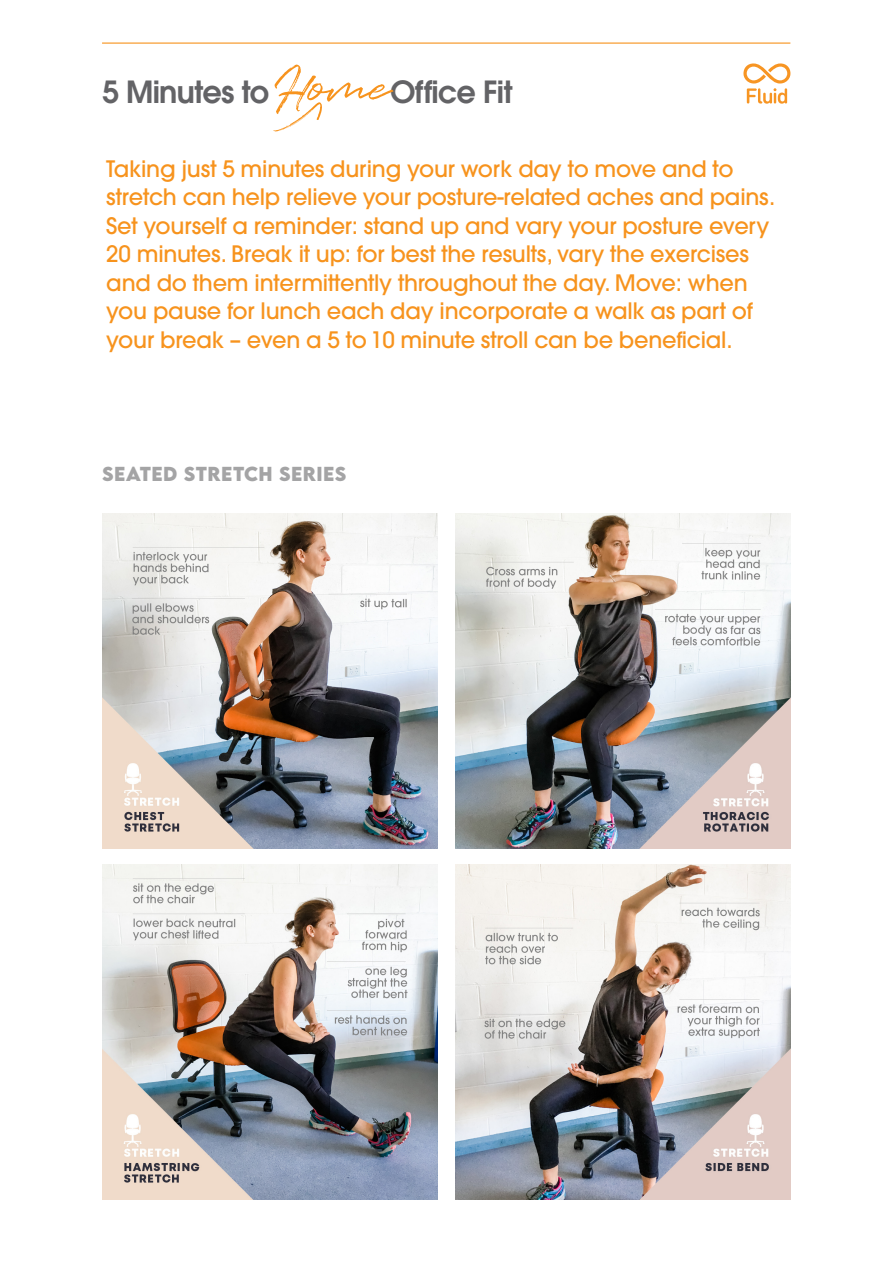
<style>
.page{position:relative;width:893px;height:1263px;background:#fff}
.page>*{position:absolute;margin:0;border:0;box-sizing:border-box;transform-origin:0 0}
.Heading_-_Step{font:50.85px "Quentin";color:#f7931d}
.Heading_-_Step-2{font:600 30.3px "Avant Garde";letter-spacing:-.025em;color:#636366}
.t1{font:500 22.5px/28.5px "Avant Garde";letter-spacing:-.01em;color:#f7931d}
.Heading_-_Step-3{font:700 18px "LEMONMILK";letter-spacing:.025em;color:#a4a4a5}
</style>
<div class="page">
<svg style="left:743px;top:63px;width:47px;height:41px"></svg>
<hr style="left:102px;top:43px;width:688px;height:1px;background:#f7931d">
<img style="left:102px;top:514px;width:335px;height:335px">
<img style="left:455px;top:514px;width:335px;height:335px">
<img style="left:102px;top:865px;width:335px;height:335px">
<img style="left:455px;top:865px;width:335px;height:335px">
<p class="Heading_-_Step" style="left:276px;top:52px;width:115px">Home</p>
<p class="Heading_-_Step-2" style="left:102px;top:72px;width:169px">5 Minutes to</p>
<p class="Heading_-_Step-2" style="left:390px;top:72px;width:124px">Office Fit</p>
<p class="t1" style="left:106px;top:154px;width:670px">Taking just 5 minutes during your work day to move and to stretch can help relieve your posture-related aches and pains.<br>Set yourself a reminder: stand up and vary your posture every 20 minutes. Break it up: for best the results, vary the exercises and do them intermittently throughout the day. Move: when you pause for lunch each day incorporate a walk as part of your break – even a 5 to 10 minute stroll can be beneficial.</p>
<p class="Heading_-_Step-3" style="left:102px;top:461px;width:246px">SEATED STRETCH SERIES</p>
</div>
